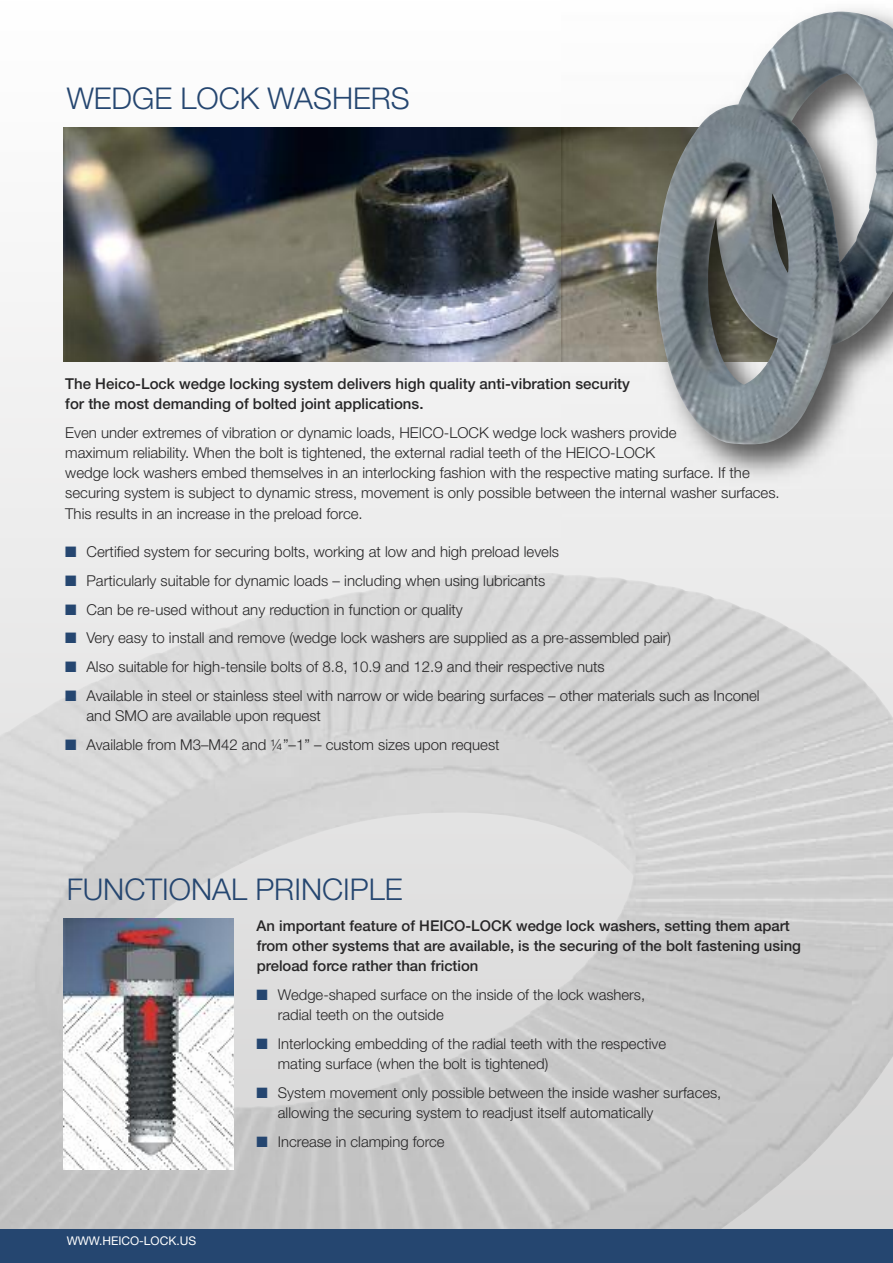
<style>
.page{position:relative;width:893px;height:1263px;background:#fff}
.page>*{position:absolute;margin:0;border:0;box-sizing:border-box;transform-origin:0 0}
.t1{font:300 30px "Helvetica Neue";color:#254670}
.t2{font:300 15px/20.2px "Helvetica Neue";color:#272627}
.t3{font:500 15px/20.2px "Helvetica Neue";color:#272627}
.t4{font:300 14.85px/20.2px "Helvetica Neue";color:#272627}
.t5{font:500 14.85px/20.2px "Helvetica Neue";color:#272627}
.t6{font:12px "Helvetica Neue";color:#fff}
.s1{color:#254670}
</style>
<div class="page">
<div style="left:0;top:0;width:893px;height:1263px;background:linear-gradient(to right,#f7f7f7,#ebebeb)"></div>
<img style="left:0;top:573px;width:893px;height:656px">
<img style="left:64px;top:128px;width:497px;height:233px">
<img style="left:64px;top:918px;width:170px;height:251px">
<img style="left:561px;top:0;width:332px;height:544px">
<img style="left:561px;top:128px;width:91px;height:233px">
<img style="left:652px;top:10px;width:241px;height:435px">
<div style="left:0;top:1229px;width:893px;height:34px;background:#254670"></div>
<h1 class="t1" style="left:67px;top:88px;width:345px">WEDGE LOCK WASHERS</h1>
<p class="t3" style="left:65px;top:374px;width:566px">The Heico-Lock wedge locking system delivers high quality anti-vibration security for the most demanding of bolted joint applications.</p>
<p class="t2" style="left:65px;top:423px;width:716px">Even under extremes of vibration or dynamic loads, HEICO-LOCK wedge lock washers provide<br>maximum reliability. When the bolt is tightened, the external radial teeth of the HEICO-LOCK<br>wedge lock washers embed themselves in an interlocking fashion with the respective mating surface. If the securing system is subject to dynamic stress, movement is only possible between the internal washer surfaces.<br>This results in an increase in the preload force.</p>
<p class="t2" style="left:65px;top:543px;width:495px"><span class="s1">■</span> Certified system for securing bolts, working at low and high preload levels</p>
<p class="t2" style="left:65px;top:572px;width:482px"><span class="s1">■</span> Particularly suitable for dynamic loads – including when using lubricants</p>
<p class="t2" style="left:65px;top:601px;width:399px"><span class="s1">■</span> Can be re-used without any reduction in function or quality</p>
<p class="t2" style="left:65px;top:629px;width:607px"><span class="s1">■</span> Very easy to install and remove (wedge lock washers are supplied as a pre-assembled pair)</p>
<p class="t2" style="left:65px;top:658px;width:541px"><span class="s1">■</span> Also suitable for high-tensile bolts of 8.8, 10.9 and 12.9 and their respective nuts</p>
<p class="t2" style="left:87px;top:687px;width:675px;text-indent:-21px"><span class="s1">■</span> Available in steel or stainless steel with narrow or wide bearing surfaces – other materials such as Inconel and SMO are available upon request</p>
<p class="t2" style="left:65px;top:736px;width:436px"><span class="s1">■</span> Available from M3–M42 and ¼”–1” – custom sizes upon request</p>
<h1 class="t1" style="left:67px;top:879px;width:337px">FUNCTIONAL PRINCIPLE</h1>
<p class="t6" style="left:67px;top:1236px;width:131px">WWW.HEICO-LOCK.US</p>
<p class="t5" style="left:257px;top:917px;width:546px">An important feature of HEICO-LOCK wedge lock washers, setting them apart from other systems that are available, is the securing of the bolt fastening using preload force rather than friction</p>
<p class="t4" style="left:278px;top:986px;width:369px;text-indent:-21px"><span class="s1">■</span> Wedge-shaped surface on the inside of the lock washers, radial teeth on the outside</p>
<p class="t4" style="left:278px;top:1035px;width:390px;text-indent:-21px"><span class="s1">■</span> Interlocking embedding of the radial teeth with the respective mating surface (when the bolt is tightened)</p>
<p class="t4" style="left:278px;top:1084px;width:445px;text-indent:-21px"><span class="s1">■</span> System movement only possible between the inside washer surfaces, allowing the securing system to readjust itself automatically</p>
<p class="t4" style="left:257px;top:1133px;width:189px"><span class="s1">■</span> Increase in clamping force</p>
</div>
